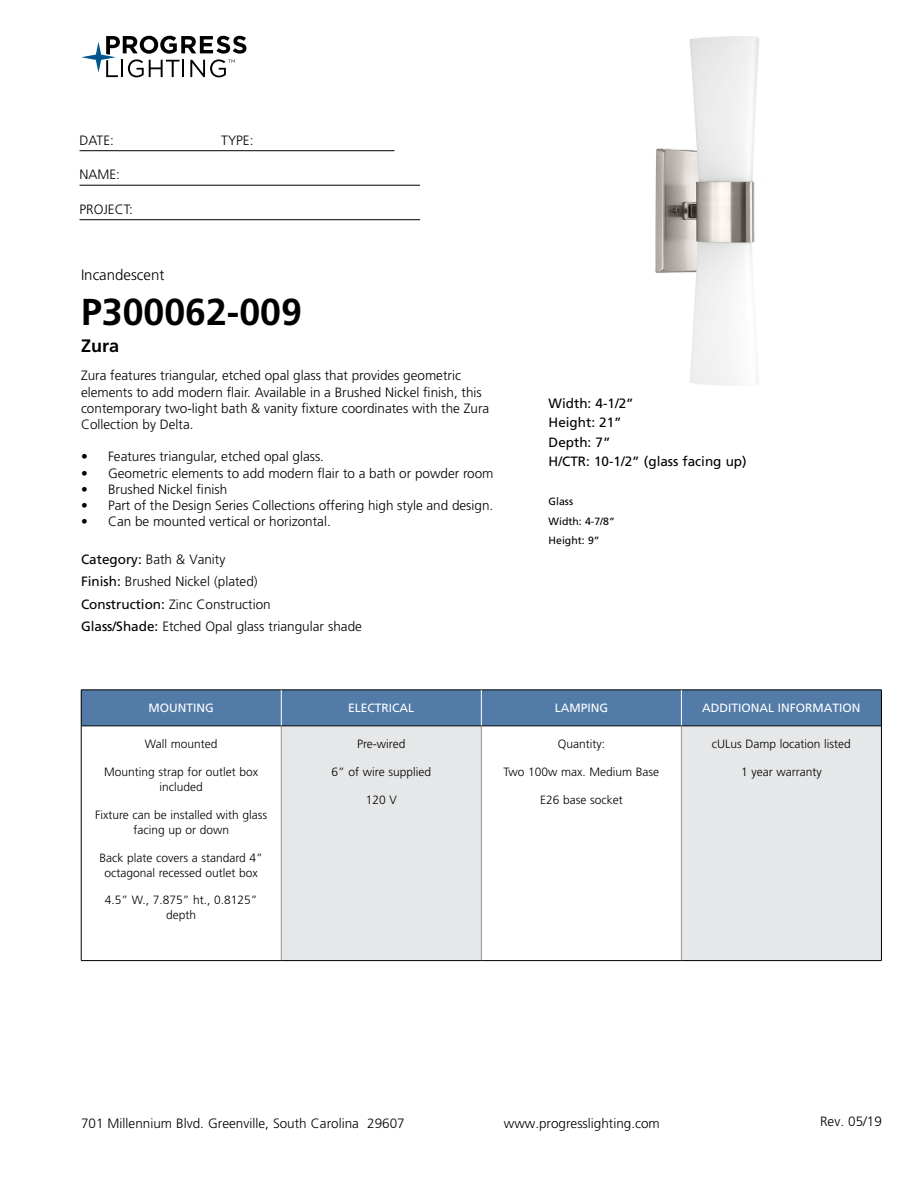
<style>
.page{position:relative;width:918px;height:1188px;background:#fff}
.page>*{position:absolute;margin:0;border:0;box-sizing:border-box;transform-origin:0 0}
.t1{font:700 37.5px "Frutiger LT Std";color:#000}
.t2{font:700 18px "Frutiger LT Std";color:#000}
.t3{font:300 15px "Frutiger LT Std";color:#000}
.t4{font:300 13.5px/16.2px "Frutiger LT Std";color:#000}
.t5{font:13.5px/19.5px "Frutiger LT Std";color:#000}
.t6{font:300 12px/15px "Frutiger LT Std";color:#000;text-align:center}
.t7{font:12px "Frutiger LT Std";color:#fff}
.t8{font:10.5px/19.5px "Frutiger LT Std";color:#000}
.s1{font-weight:400}
</style>
<div class="page">
<svg style="left:81px;top:36px;width:165px;height:41px"></svg>
<hr style="left:80px;top:150px;width:314px;height:1px;background:#000">
<hr style="left:80px;top:185px;width:340px;height:1px;background:#000">
<hr style="left:80px;top:219px;width:340px;height:1px;background:#000">
<div style="left:82px;top:691px;width:799px;height:34px;background:#527ba8"></div>
<div style="left:281px;top:726px;width:200px;height:235px;background:#e6e7e8"></div>
<div style="left:681px;top:726px;width:200px;height:235px;background:#e6e7e8"></div>
<hr style="left:281px;top:726px;width:1px;height:234px;background:#939598">
<hr style="left:481px;top:726px;width:1px;height:234px;background:#939598">
<hr style="left:681px;top:726px;width:1px;height:234px;background:#939598">
<hr style="left:81px;top:725px;width:200px;height:1px;background:#000">
<hr style="left:281px;top:725px;width:200px;height:1px;background:#000">
<hr style="left:481px;top:725px;width:200px;height:1px;background:#000">
<hr style="left:681px;top:725px;width:200px;height:1px;background:#000">
<hr style="left:81px;top:960px;width:200px;height:1px;background:#000">
<hr style="left:281px;top:960px;width:200px;height:1px;background:#000">
<hr style="left:481px;top:960px;width:200px;height:1px;background:#000">
<hr style="left:681px;top:960px;width:201px;height:1px;background:#000">
<hr style="left:81px;top:690px;width:200px;height:1px;background:#000">
<hr style="left:81px;top:690px;width:1px;height:36px;background:#000">
<hr style="left:281px;top:690px;width:200px;height:1px;background:#000">
<hr style="left:481px;top:690px;width:200px;height:1px;background:#000">
<hr style="left:681px;top:690px;width:201px;height:1px;background:#000">
<hr style="left:881px;top:690px;width:1px;height:36px;background:#000">
<hr style="left:81px;top:726px;width:1px;height:234px;background:#000">
<hr style="left:881px;top:726px;width:1px;height:234px;background:#000">
<hr style="left:281px;top:690px;width:1px;height:35px;background:#fff">
<hr style="left:681px;top:690px;width:1px;height:35px;background:#fff">
<hr style="left:481px;top:690px;width:1px;height:35px;background:#fff">
<img style="left:655px;top:36px;width:104px;height:349px">
<p class="t4" style="left:80px;top:132px;width:36px">DATE:</p>
<p class="t4" style="left:221px;top:132px;width:34px">TYPE:</p>
<p class="t4" style="left:80px;top:167px;width:42px">NAME:</p>
<p class="t4" style="left:80px;top:201px;width:55px">PROJECT:</p>
<p class="t3" style="left:81px;top:266px;width:85px">Incandescent</p>
<h1 class="t1" style="left:81px;top:290px;width:222px">P300062-009</h1>
<h2 class="t2" style="left:81px;top:335px;width:40px">Zura</h2>
<p class="t4" style="left:81px;top:368px;width:410px">Zura features triangular, etched opal glass that provides geometric elements to add modern flair. Available in a Brushed Nickel finish, this contemporary two-light bath &amp; vanity fixture coordinates with the Zura Collection by Delta.</p>
<p class="t4" style="left:81px;top:449px;width:245px">• Features triangular, etched opal glass.</p>
<p class="t4" style="left:81px;top:465px;width:414px">• Geometric elements to add modern flair to a bath or powder room</p>
<p class="t4" style="left:81px;top:481px;width:148px">• Brushed Nickel finish</p>
<p class="t4" style="left:81px;top:497px;width:414px">• Part of the Design Series Collections offering high style and design.</p>
<p class="t4" style="left:81px;top:514px;width:251px">• Can be mounted vertical or horizontal.</p>
<p class="t4" style="left:81px;top:548px;width:282px;line-height:22.5px"><span class="s1">Category:</span> Bath &amp; Vanity<br><span class="s1">Finish:</span> Brushed Nickel (plated)<br><span class="s1">Construction:</span> Zinc Construction<br><span class="s1">Glass/Shade:</span> Etched Opal glass triangular shade</p>
<p class="t5" style="left:549px;top:393px;width:200px">Width: 4-1/2”<br>Height: 21”<br>Depth: 7”<br>H/CTR: 10-1/2” (glass facing up)</p>
<p class="t8" style="left:549px;top:492px;width:68px">Glass<br>Width: 4-7/8”<br>Height: 9”</p>
<p class="t7" style="left:149px;top:701px;width:67px">MOUNTING</p>
<p class="t7" style="left:348px;top:701px;width:68px">ELECTRICAL</p>
<p class="t7" style="left:555px;top:701px;width:55px">LAMPING</p>
<p class="t7" style="left:702px;top:701px;width:160px">ADDITIONAL INFORMATION</p>
<p class="t6" style="left:145px;top:737px;width:74px">Wall mounted</p>
<p class="t6" style="left:104px;top:765px;width:156px">Mounting strap for outlet box included</p>
<p class="t6" style="left:95px;top:807px;width:174px">Fixture can be installed with glass facing up or down</p>
<p class="t6" style="left:100px;top:850px;width:165px">Back plate covers a standard 4” octagonal recessed outlet box</p>
<p class="t6" style="left:105px;top:893px;width:154px">4.5” W., 7.875” ht., 0.8125” depth</p>
<p class="t6" style="left:357px;top:737px;width:50px">Pre-wired</p>
<p class="t6" style="left:332px;top:765px;width:101px">6” of wire supplied</p>
<p class="t6" style="left:366px;top:792px;width:33px">120 V</p>
<p class="t6" style="left:712px;top:737px;width:141px">cULus Damp location listed</p>
<p class="t6" style="left:741px;top:765px;width:82px">1 year warranty</p>
<p class="t6" style="left:558px;top:737px;width:49px">Quantity:</p>
<p class="t6" style="left:504px;top:765px;width:157px">Two 100w max. Medium Base</p>
<p class="t6" style="left:540px;top:792px;width:84px">E26 base socket</p>
<p class="t4" style="left:81px;top:1115px;width:325px">701 Millennium Blvd. Greenville, South Carolina 29607</p>
<p class="t4" style="left:504px;top:1115px;width:158px">www.progresslighting.com</p>
<p class="t4" style="left:820px;top:1114px;width:63px">Rev. 05/19</p>
</div>
